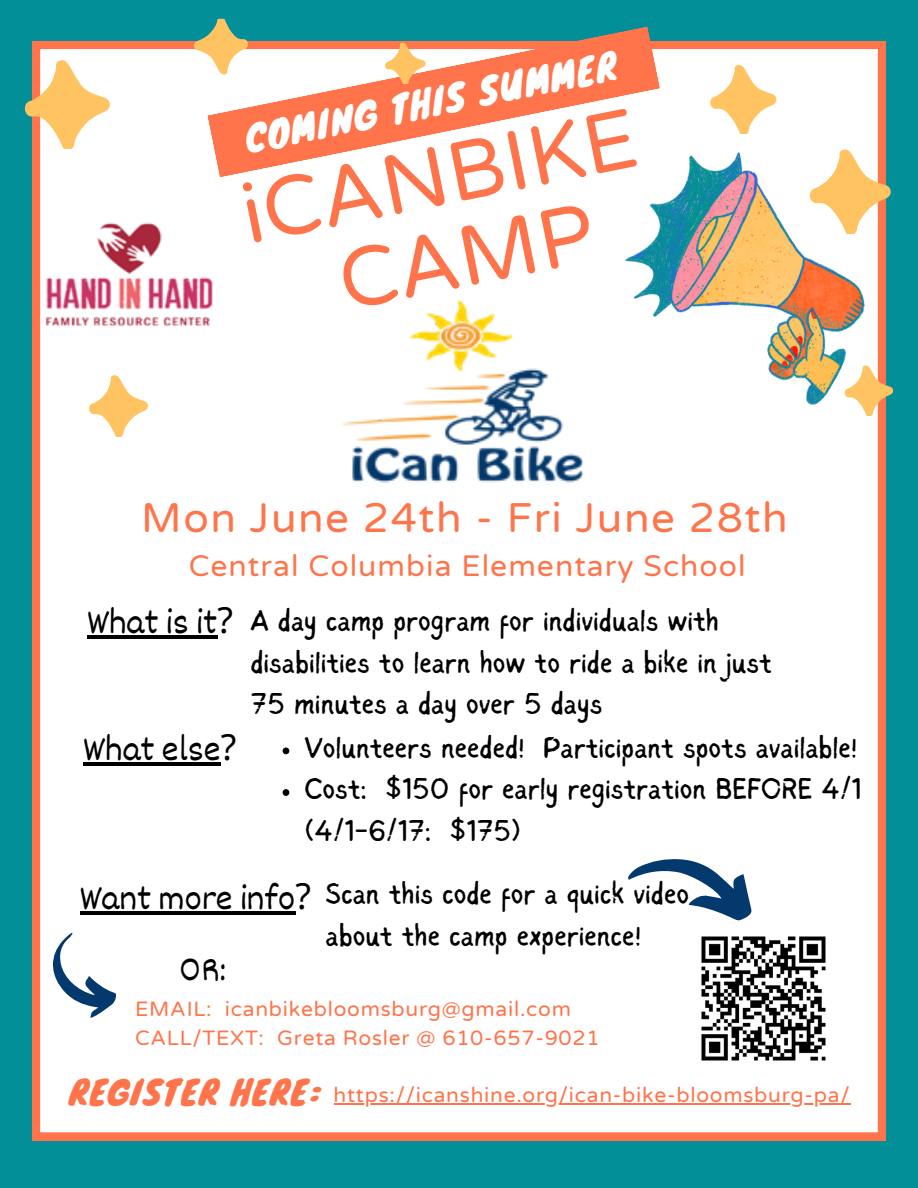
<style>
.page{position:relative;width:918px;height:1188px;background:#038f97}
.page>*{position:absolute;margin:0;border:0;box-sizing:border-box;transform-origin:0 0}
.t1{font:84px/84.4px "Varela Round";color:#ff744a;text-align:center}
.t2{font:42px "Varela Round";letter-spacing:.035em;color:#ff744a}
.t3{font:36px "Dekko";color:#000}
.t4{font:36px "Knewave";color:#fff}
.t5{font:33px "Knewave";letter-spacing:.035em;color:#ff744a}
.t6{font:30px/41.7px "Sigher";color:#000}
.t7{font:30px "Varela Round";letter-spacing:.035em;color:#ff744a}
.t8{font:21px "Varela Round";letter-spacing:.035em;color:#ff744a}
.s1{font-family:"Noto Sans"}
</style>
<div class="page">
<div style="left:32px;top:41px;width:854px;height:1099px;background:#fff"></div>
<img style="left:625px;top:152px;width:240px;height:252px">
<svg style="left:807px;top:147px;width:84px;height:87px;background:#f1d4a9"></svg>
<svg style="left:708px;top:63px;width:73px;height:71px;background:#ffe7c0"></svg>
<svg style="left:843px;top:364px;width:51px;height:52px;background:#dcc79c"></svg>
<svg style="left:207px;top:26px;width:453px;height:152px;background:#e9b5a2"></svg>
<svg style="left:384px;top:41px;width:45px;height:43px;background:#ffb985"></svg>
<img style="left:43px;top:190px;width:172px;height:149px">
<svg style="left:87px;top:373px;width:65px;height:63px;background:#ffe7c0"></svg>
<svg style="left:24px;top:57px;width:93px;height:92px;background:#ebd5ac"></svg>
<svg style="left:189px;top:18px;width:61px;height:59px"></svg>
<img style="left:292px;top:290px;width:339px;height:200px">
<img style="left:694px;top:929px;width:139px;height:139px">
<svg style="left:53px;top:933px;width:63px;height:85px;background:#c0cdda"></svg>
<svg style="left:625px;top:841px;width:137px;height:83px;background:#c5d1dd"></svg>
<hr style="left:87px;top:635px;width:131px;height:4px;background:#000">
<hr style="left:83px;top:762px;width:138px;height:4px;background:#000">
<svg style="left:283px;top:748px;width:6px;height:6px"></svg>
<svg style="left:283px;top:789px;width:6px;height:7px"></svg>
<hr style="left:80px;top:912px;width:215px;height:3px;background:#000">
<hr style="left:334px;top:1103px;width:517px;height:1px;background:#ff744a">
<h3 class="t4" style="left:240px;top:110px;width:380px;rotate:-11deg">COMING THIS SUMMER</h3>
<p class="t1" style="left:235px;top:175px;width:403px;rotate:-11deg">iCANBIKE<br>CAMP</p>
<p class="t2" style="left:141px;top:493px;width:648px">Mon June 24th - Fri June 28th</p>
<h5 class="t7" style="left:189px;top:548px;width:558px">Central Columbia Elementary School</h5>
<h4 class="t3" style="left:87px;top:600px;width:147px">What is it<span class="s1">?</span></h4>
<h5 class="t6" style="left:250px;top:602px;width:523px">A day camp program for individuals with disabilities to learn how to ride a bike in just<br>75 minutes a day over 5 days</h5>
<h4 class="t3" style="left:83px;top:727px;width:155px">What else<span class="s1">?</span></h4>
<p class="t6" style="left:304px;top:729px;width:555px">Volunteers needed! Participant spots available!</p>
<h4 class="t6" style="left:304px;top:770px;width:559px">Cost: $150 for early registration BEFORE 4/1 (4/1-6/17: $175)</h4>
<h5 class="t3" style="left:80px;top:876px;width:233px">Want more info<span class="s1">?</span></h5>
<h3 class="t3" style="left:179px;top:946px;width:48px">OR:</h3>
<p class="t6" style="left:326px;top:875px;width:365px">Scan this code for a quick video about the camp experience!</p>
<p class="t8" style="left:135px;top:996px;width:437px">EMAIL: icanbikebloomsburg@gmail.com</p>
<h2 class="t8" style="left:135px;top:1026px;width:466px">CALL/TEXT: Greta Rosler @ 610-657-9021</h2>
<p class="t5" style="left:69px;top:1065px;width:253px">REGISTER HERE:</p>
<p class="t8" style="left:334px;top:1083px;width:518px">https://icanshine.org/ican-bike-bloomsburg-pa/</p>
</div>
